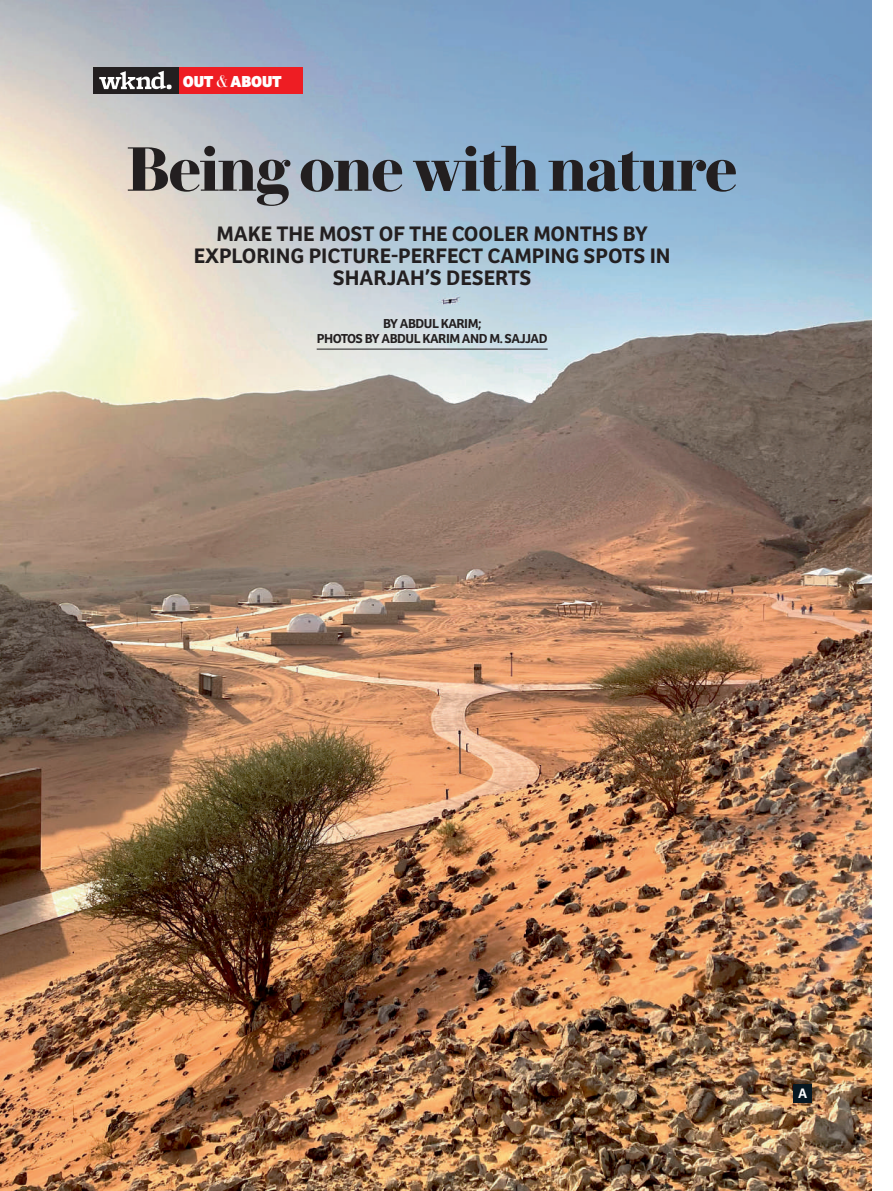
<style>
.page{position:relative;width:893px;height:1191px;background:#fff}
.page>*{position:absolute;margin:0;border:0;box-sizing:border-box;transform-origin:0 0}
.t1{font:700 60.15px "Le Jeune Deck";letter-spacing:-.025em;color:#231f20}
.t2{font:600 21.75px/21.8px "Bree";letter-spacing:-.005em;color:#231f20;text-align:center}
.t3{font:800 16.5px "Bree";letter-spacing:-.01em;color:#fff}
.t4{font:600 14.25px "Bree";color:#fff}
.t5{font:600 13.5px/15px "Bree";letter-spacing:-.035em;color:#231f20;text-align:center}
.s1{font-family:"Le Jeune Deck";font-weight:400}
</style>
<div class="page">
<img style="left:0;top:0;width:872px;height:1191px">
<hr style="left:317px;top:349px;width:231px;height:1px;background:#231f20">
<div style="left:794px;top:1084px;width:18px;height:18px;background:#071822"></div>
<div style="left:178px;top:67px;width:124px;height:26px;background:#ee1d23"></div>
<div style="left:93px;top:67px;width:85px;height:26px;background:#231f20"></div>
<svg style="left:99px;top:71px;width:73px;height:18px"></svg>
<p class="t3" style="left:183px;top:71px;width:100px">OUT <span class="s1">&amp;</span> ABOUT</p>
<h1 class="t1" style="left:127px;top:125px;width:612px">Being one with nature</h1>
<p class="t2" style="left:194px;top:223px;width:478px">MAKE THE MOST OF THE COOLER MONTHS BY<br>EXPLORING PICTURE-PERFECT CAMPING SPOTS IN<br>SHARJAH’S DESERTS</p>
<p class="t5" style="left:317px;top:316px;width:232px">BY ABDUL KARIM;<br>PHOTOS BY ABDUL KARIM AND M. SAJJAD</p>
<p class="t4" style="left:798px;top:1085px;width:11px">A</p>
</div>
